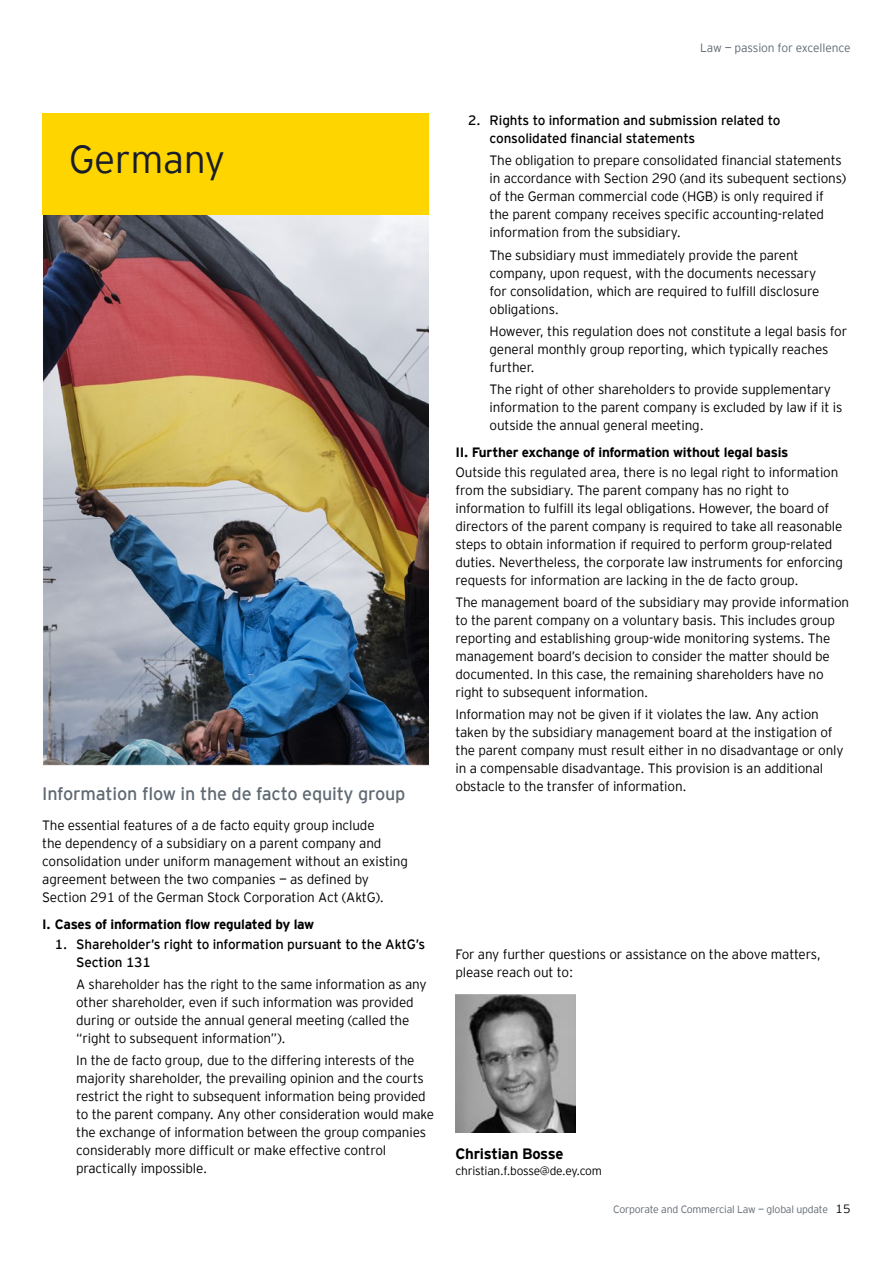
<style>
.page{position:relative;width:893px;height:1263px;background:#fff}
.page>*{position:absolute;margin:0;border:0;box-sizing:border-box;transform-origin:0 0}
.t1{font:300 39px "EY Interstate";letter-spacing:-.01em;color:#181d29}
.t2{font:18px "EY Interstate";letter-spacing:-.01em;color:#606973}
.t3{font:700 15px "EY Interstate";letter-spacing:-.02em;color:#000}
.t4{font:300 13.5px/18px "EY Interstate";letter-spacing:-.01em;color:#000}
.t5{font:13.5px/18px "EY Interstate";letter-spacing:-.01em;color:#000}
.t6{font:700 13.5px "EY Interstate";letter-spacing:-.02em;color:#000}
.t7{font:300 12px "EY Interstate";letter-spacing:-.02em;color:#000}
.t8{font:300 12px "EY Interstate";letter-spacing:-.01em;color:#606973}
.t9{font:300 10.5px "EY Interstate";letter-spacing:-.02em;color:#606973}
.s1{font-size:12px;color:#000}
</style>
<div class="page">
<img style="left:45px;top:214px;width:382px;height:549px">
<div style="left:43px;top:113px;width:386px;height:101px;background:#ffd500"></div>
<img style="left:456px;top:994px;width:119px;height:138px">
<p class="t8" style="left:700px;top:39px;width:152px">Law — passion for excellence</p>
<h1 class="t1" style="left:69px;top:131px;width:158px">Germany</h1>
<h2 class="t2" style="left:42px;top:780px;width:365px">Information flow in the de facto equity group</h2>
<p class="t4" style="left:42px;top:816px;width:367px">The essential features of a de facto equity group include<br>the dependency of a subsidiary on a parent company and consolidation under uniform management without an existing agreement between the two companies — as defined by Section 291 of the German Stock Corporation Act (AktG).</p>
<p class="t6" style="left:42px;top:914px;width:274px">I. Cases of information flow regulated by law</p>
<p class="t5" style="left:76px;top:934px;width:351px;text-indent:-21px">1. Shareholder’s right to information pursuant to the AktG’s<br>Section 131</p>
<p class="t4" style="left:76px;top:975px;width:352px">A shareholder has the right to the same information as any other shareholder, even if such information was provided during or outside the annual general meeting (called the “right to subsequent information”).</p>
<p class="t4" style="left:76px;top:1051px;width:359px">In the de facto group, due to the differing interests of the majority shareholder, the prevailing opinion and the courts restrict the right to subsequent information being provided to the parent company. Any other consideration would make the exchange of information between the group companies considerably more difficult or make effective control practically impossible.</p>
<p class="t5" style="left:489px;top:110px;width:292px;text-indent:-21px">2. Rights to information and submission related to consolidated financial statements</p>
<p class="t4" style="left:489px;top:151px;width:358px">The obligation to prepare consolidated financial statements in accordance with Section 290 (and its subequent sections) of the German commercial code (HGB) is only required if the parent company receives specific accounting-related information from the subsidiary.</p>
<p class="t4" style="left:489px;top:245px;width:331px">The subsidiary must immediately provide the parent company, upon request, with the documents necessary for consolidation, which are required to fulfill disclosure obligations.</p>
<p class="t4" style="left:489px;top:321px;width:359px">However, this regulation does not constitute a legal basis for general monthly group reporting, which typically reaches further.</p>
<p class="t4" style="left:489px;top:379px;width:354px">The right of other shareholders to provide supplementary information to the parent company is excluded by law if it is outside the annual general meeting.</p>
<p class="t6" style="left:455px;top:442px;width:334px">II. Further exchange of information without legal basis</p>
<p class="t4" style="left:455px;top:462px;width:389px">Outside this regulated area, there is no legal right to information from the subsidiary. The parent company has no right to information to fulfill its legal obligations. However, the board of directors of the parent company is required to take all reasonable steps to obtain information if required to perform group-related duties. Nevertheless, the corporate law instruments for enforcing requests for information are lacking in the de facto group.</p>
<p class="t4" style="left:455px;top:592px;width:395px">The management board of the subsidiary may provide information to the parent company on a voluntary basis. This includes group reporting and establishing group-wide monitoring systems. The management board’s decision to consider the matter should be documented. In this case, the remaining shareholders have no right to subsequent information.</p>
<p class="t4" style="left:455px;top:704px;width:390px">Information may not be given if it violates the law. Any action taken by the subsidiary management board at the instigation of the parent company must result either in no disadvantage or only in a compensable disadvantage. This provision is an additional obstacle to the transfer of information.</p>
<p class="t4" style="left:455px;top:945px;width:367px">For any further questions or assistance on the above matters, please reach out to:</p>
<p class="t3" style="left:455px;top:1143px;width:110px">Christian Bosse</p>
<p class="t7" style="left:455px;top:1162px;width:148px">christian.f.bosse@de.ey.com</p>
<p class="t9" style="left:613px;top:1202px;width:239px">Corporate and Commercial Law — global update <span class="s1">15</span></p>
</div>
